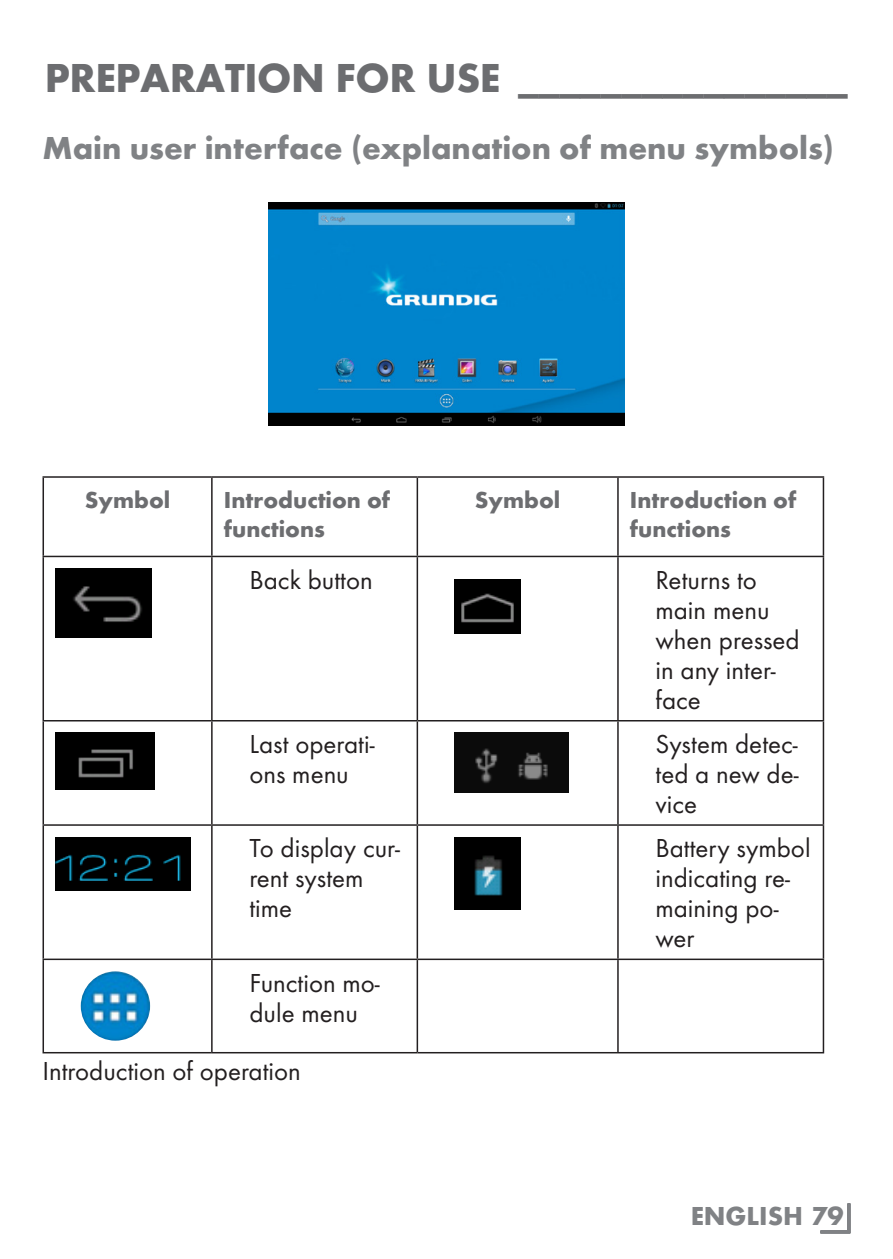
<style>
.page{position:relative;width:893px;height:1259px;background:#fff}
.page>*{position:absolute;margin:0;border:0;box-sizing:border-box;transform-origin:0 0}
.t1{font:700 42px "Futura TOT";letter-spacing:-.01em;color:#6c6d70}
.t2{font:700 33px "Futura TOT";color:#808285}
.t3{font:27px/30px "Futura TOT Boo";color:#231f20}
.t4{font:700 27px "Futura TOT";color:#808285}
.t5{font:700 24px/28.8px "Futura TOT";color:#6c6d70}
</style>
<div class="page">
<div style="left:819px;top:1201px;width:31px;height:32px;border:3px solid #808285"></div>
<img style="left:268px;top:203px;width:356px;height:222px">
<hr style="left:43px;top:476px;width:169px;height:2px;background:#231f20">
<hr style="left:43px;top:478px;width:1px;height:78px;background:#231f20">
<hr style="left:212px;top:476px;width:205px;height:2px;background:#231f20">
<hr style="left:211px;top:478px;width:2px;height:78px;background:#231f20">
<hr style="left:417px;top:476px;width:201px;height:2px;background:#231f20">
<hr style="left:417px;top:478px;width:1px;height:78px;background:#231f20">
<hr style="left:618px;top:476px;width:206px;height:2px;background:#231f20">
<hr style="left:617px;top:478px;width:2px;height:78px;background:#231f20">
<hr style="left:823px;top:478px;width:1px;height:78px;background:#231f20">
<hr style="left:43px;top:556px;width:169px;height:1px;background:#231f20">
<hr style="left:43px;top:557px;width:1px;height:163px;background:#231f20">
<hr style="left:212px;top:556px;width:205px;height:1px;background:#231f20">
<hr style="left:211px;top:557px;width:2px;height:163px;background:#231f20">
<hr style="left:417px;top:556px;width:201px;height:1px;background:#231f20">
<hr style="left:417px;top:557px;width:1px;height:163px;background:#231f20">
<hr style="left:618px;top:556px;width:206px;height:1px;background:#231f20">
<hr style="left:617px;top:557px;width:2px;height:163px;background:#231f20">
<hr style="left:823px;top:557px;width:1px;height:163px;background:#231f20">
<hr style="left:43px;top:720px;width:169px;height:1px;background:#231f20">
<hr style="left:43px;top:721px;width:1px;height:103px;background:#231f20">
<hr style="left:212px;top:720px;width:205px;height:1px;background:#231f20">
<hr style="left:211px;top:721px;width:2px;height:103px;background:#231f20">
<hr style="left:417px;top:720px;width:201px;height:1px;background:#231f20">
<hr style="left:417px;top:721px;width:1px;height:103px;background:#231f20">
<hr style="left:618px;top:720px;width:206px;height:1px;background:#231f20">
<hr style="left:617px;top:721px;width:2px;height:103px;background:#231f20">
<hr style="left:823px;top:721px;width:1px;height:103px;background:#231f20">
<hr style="left:43px;top:824px;width:169px;height:2px;background:#231f20">
<hr style="left:43px;top:826px;width:1px;height:132px;background:#231f20">
<hr style="left:212px;top:824px;width:205px;height:2px;background:#231f20">
<hr style="left:211px;top:826px;width:2px;height:132px;background:#231f20">
<hr style="left:417px;top:824px;width:201px;height:2px;background:#231f20">
<hr style="left:417px;top:826px;width:1px;height:132px;background:#231f20">
<hr style="left:618px;top:824px;width:206px;height:2px;background:#231f20">
<hr style="left:617px;top:826px;width:2px;height:132px;background:#231f20">
<hr style="left:823px;top:826px;width:1px;height:132px;background:#231f20">
<hr style="left:43px;top:958px;width:169px;height:2px;background:#231f20">
<hr style="left:43px;top:960px;width:1px;height:92px;background:#231f20">
<hr style="left:212px;top:958px;width:205px;height:2px;background:#231f20">
<hr style="left:211px;top:960px;width:2px;height:92px;background:#231f20">
<hr style="left:417px;top:958px;width:201px;height:2px;background:#231f20">
<hr style="left:417px;top:960px;width:1px;height:92px;background:#231f20">
<hr style="left:618px;top:958px;width:206px;height:2px;background:#231f20">
<hr style="left:617px;top:960px;width:2px;height:92px;background:#231f20">
<hr style="left:823px;top:960px;width:1px;height:92px;background:#231f20">
<hr style="left:43px;top:1052px;width:169px;height:1px;background:#231f20">
<hr style="left:212px;top:1052px;width:205px;height:1px;background:#231f20">
<hr style="left:417px;top:1052px;width:201px;height:1px;background:#231f20">
<hr style="left:618px;top:1052px;width:206px;height:1px;background:#231f20">
<img style="left:55px;top:568px;width:96px;height:69px">
<img style="left:455px;top:579px;width:66px;height:54px">
<img style="left:55px;top:733px;width:99px;height:57px">
<img style="left:455px;top:733px;width:114px;height:60px">
<img style="left:55px;top:837px;width:135px;height:53px">
<img style="left:455px;top:837px;width:66px;height:72px">
<img style="left:81px;top:971px;width:69px;height:69px;border-radius:35px">
<h1 class="t1" style="left:45px;top:52px;width:805px">PREPARATION FOR USE ________________</h1>
<p class="t2" style="left:43px;top:127px;width:793px">Main user interface (explanation of menu symbols)</p>
<p class="t5" style="left:85px;top:485px;width:87px">Symbol</p>
<p class="t5" style="left:224px;top:485px;width:168px">Introduction of functions</p>
<p class="t5" style="left:475px;top:485px;width:87px">Symbol</p>
<p class="t5" style="left:630px;top:485px;width:168px">Introduction of functions</p>
<p class="t3" style="left:249px;top:564px;width:125px">Back button</p>
<p class="t3" style="left:655px;top:564px;width:146px">Returns to main menu when pressed in any inter&shy;face</p>
<p class="t3" style="left:249px;top:729px;width:127px">Last operati&shy;ons menu</p>
<p class="t3" style="left:655px;top:729px;width:145px;text-align:justify">System detec&shy;ted a new de&shy;vice</p>
<p class="t3" style="left:249px;top:833px;width:152px">To display cur&shy;rent system time</p>
<p class="t3" style="left:655px;top:833px;width:157px">Battery symbol indicating re&shy;maining po&shy;wer</p>
<p class="t3" style="left:249px;top:967px;width:132px">Function mo&shy;dule menu</p>
<p class="t3" style="left:43px;top:1055px;width:260px">Introduction of operation</p>
<p class="t4" style="left:691px;top:1199px;width:155px">ENGLISH 79</p>
</div>
